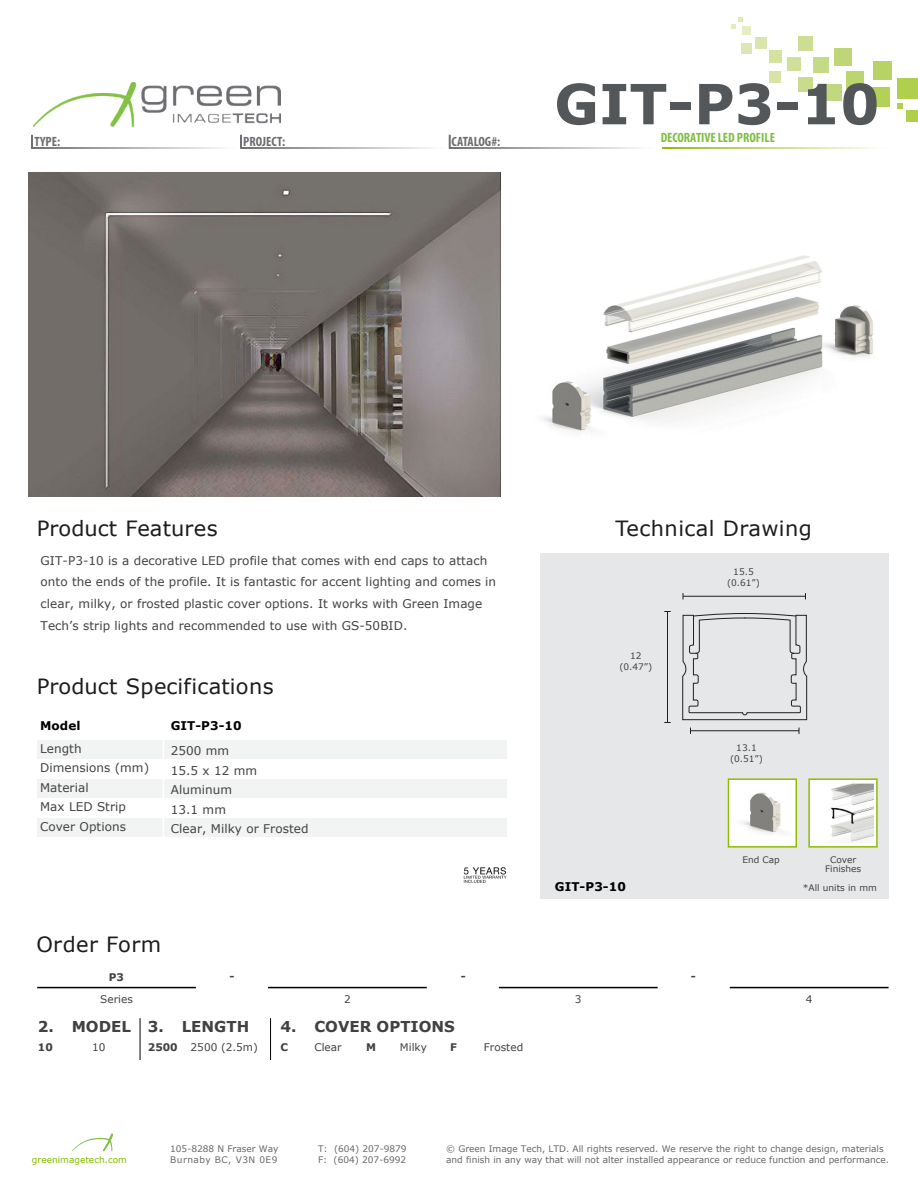
<style>
.page{position:relative;width:918px;height:1188px;background:#fff}
.page>*{position:absolute;margin:0;border:0;box-sizing:border-box;transform-origin:0 0}
.t1{font:700 55.5px "Verdana";color:#545759}
.t2{font:21px "Verdana";letter-spacing:.02em;color:#1c1c1c}
.t3{font:21px "Verdana";color:#1c1c1c}
.t4{font:700 15px "Verdana";color:#414141}
.t5{font:700 condensed 13.5px "Myriad Pro";color:#6d6e71}
.t6{font:700 condensed 13.5px "Myriad Pro";letter-spacing:-.01em;color:#80be44}
.t7{font:12px/19.5px "Verdana";letter-spacing:.005em;color:#424241}
.t8{font:700 12px "Verdana";letter-spacing:.005em;color:#000}
.t9{font:10.5px "Verdana";color:#414141}
.t10{font:10.5px "Verdana";color:#424241}
.t11{font:700 10.5px "Verdana";color:#414141}
.t12{font:700 10.5px "Verdana";color:#424241}
.t13{font:9px/10.8px "Verdana";color:#656868}
.t14{font:9px/10.8px "Verdana";color:#424241;text-align:center}
.t15{font:9px "Verdana";color:#82bc00}
.t16{font:9px "Verdana";letter-spacing:.055em;color:#656868}
</style>
<div class="page">
<img style="left:543px;top:255px;width:330px;height:177px">
<div style="left:540px;top:553px;width:349px;height:345px;background:#e6e7e8"></div>
<hr style="left:667px;top:612px;width:1px;height:111px;background:#221f1f">
<hr style="left:690px;top:730px;width:109px;height:1px;background:#221f1f">
<hr style="left:683px;top:596px;width:123px;height:1px;background:#221f1f">
<svg style="left:682px;top:613px;width:125px;height:107px"></svg>
<div style="left:906px;top:110px;width:12px;height:12px;background:#afcf4d"></div>
<svg style="left:897px;top:103px;width:5px;height:5px"></svg>
<div style="left:898px;top:78px;width:20px;height:21px;background:#afcf4d"></div>
<div style="left:870px;top:87px;width:19px;height:19px;background:#b3d057"></div>
<div style="left:873px;top:61px;width:19px;height:19px;background:#b7d365"></div>
<div style="left:846px;top:71px;width:18px;height:18px;background:#bbd56f"></div>
<div style="left:834px;top:49px;width:17px;height:17px;background:#bed677"></div>
<div style="left:826px;top:85px;width:16px;height:16px;background:#c2d87f"></div>
<div style="left:813px;top:57px;width:16px;height:16px;background:#c5da86"></div>
<div style="left:799px;top:77px;width:14px;height:15px;background:#c9dc8d"></div>
<div style="left:799px;top:36px;width:14px;height:14px;background:#cdde94"></div>
<div style="left:787px;top:57px;width:14px;height:14px;background:#d0e09a"></div>
<div style="left:769px;top:51px;width:12px;height:12px;background:#d3e2a0"></div>
<div style="left:769px;top:71px;width:12px;height:12px;background:#d7e3a7"></div>
<div style="left:756px;top:38px;width:11px;height:11px;background:#dae5ad"></div>
<div style="left:741px;top:43px;width:10px;height:11px;background:#dee7b4"></div>
<svg style="left:731px;top:18px;width:11px;height:11px"></svg>
<div style="left:742px;top:27px;width:8px;height:8px;background:#e7edc7"></div>
<div style="left:37px;top:740px;width:470px;height:19px;background:#f2f3f3"></div>
<div style="left:37px;top:779px;width:470px;height:19px;background:#f2f3f3"></div>
<div style="left:37px;top:818px;width:470px;height:19px;background:#f2f3f3"></div>
<hr style="left:163px;top:734px;width:1px;height:109px;background:#fff">
<hr style="left:37px;top:987px;width:159px;height:1px;background:#000">
<hr style="left:268px;top:987px;width:159px;height:1px;background:#000">
<hr style="left:499px;top:987px;width:159px;height:1px;background:#000">
<hr style="left:730px;top:987px;width:159px;height:1px;background:#000">
<svg style="left:72px;top:1133px;width:42px;height:18px"></svg>
<img style="left:33px;top:83px;width:248px;height:44px">
<div style="left:449px;top:134px;width:206px;height:15px;border:2px solid #fff"></div>
<div style="left:240px;top:134px;width:207px;height:15px;border:2px solid #fff"></div>
<div style="left:31px;top:134px;width:207px;height:15px;border:2px solid #fff"></div>
<img style="left:28px;top:172px;width:473px;height:324px">
<hr style="left:140px;top:1018px;width:1px;height:42px;background:#040000">
<hr style="left:270px;top:1018px;width:1px;height:42px;background:#040000">
<img style="left:463px;top:867px;width:44px;height:16px">
<div style="left:808px;top:778px;width:70px;height:70px;background:#fff;border:1px solid #8dbb00"></div>
<img style="left:830px;top:784px;width:43px;height:58px">
<div style="left:728px;top:778px;width:69px;height:70px;background:#fff;border:1px solid #8dbb00"></div>
<img style="left:742px;top:792px;width:41px;height:42px">
<p class="t5" style="left:34px;top:133px;width:27px">TYPE:</p>
<p class="t5" style="left:243px;top:133px;width:44px">PROJECT:</p>
<p class="t5" style="left:452px;top:133px;width:50px">CATALOG#:</p>
<h1 class="t1" style="left:554px;top:65px;width:327px">GIT-P3-10</h1>
<h1 class="t1" style="left:661px;top:65px;width:225px">GP-LF5</h1>
<p class="t6" style="left:661px;top:129px;width:116px">DECORATIVE LED PROFILE</p>
<h2 class="t3" style="left:37px;top:515px;width:183px">Product Features</h2>
<p class="t7" style="left:41px;top:549px;width:457px;line-height:21.8px">GIT-P3-10 is a decorative LED profile that comes with end caps to attach onto the ends of the profile. It is fantastic for accent lighting and comes in clear, milky, or frosted plastic cover options. It works with Green Image Tech’s strip lights and recommended to use with GS-50BID.</p>
<h2 class="t2" style="left:37px;top:673px;width:238px">Product Specifications</h2>
<p class="t8" style="left:40px;top:718px;width:42px">Model</p>
<p class="t8" style="left:171px;top:718px;width:72px">GIT-P3-10</p>
<p class="t7" style="left:40px;top:739px;width:111px">Length<br>Dimensions (mm)<br>Material<br>Max LED Strip<br>Cover Options</p>
<p class="t7" style="left:171px;top:741px;width:139px">2500 mm<br>15.5 x 12 mm<br>Aluminum<br>13.1 mm<br>Clear, Milky or Frosted</p>
<h2 class="t2" style="left:36px;top:931px;width:126px">Order Form</h2>
<h2 class="t2" style="left:616px;top:515px;width:198px">Technical Drawing</h2>
<p class="t14" style="left:619px;top:650px;width:34px">12 (0.47”)</p>
<p class="t14" style="left:727px;top:567px;width:34px">15.5 (0.61”)</p>
<p class="t14" style="left:730px;top:742px;width:34px">13.1 (0.51”)</p>
<p class="t14" style="left:742px;top:854px;width:39px">End Cap</p>
<p class="t14" style="left:825px;top:855px;width:38px;line-height:9px">Cover<br>Finishes</p>
<p class="t8" style="left:555px;top:878px;width:72px">GIT-P3-10</p>
<p class="t14" style="left:803px;top:882px;width:76px">*All units in mm</p>
<p class="t12" style="left:109px;top:970px;width:17px">P3</p>
<p class="t12" style="left:230px;top:969px;width:7px">-</p>
<p class="t12" style="left:461px;top:969px;width:7px">-</p>
<p class="t12" style="left:691px;top:969px;width:7px">-</p>
<p class="t10" style="left:344px;top:993px;width:8px">2</p>
<p class="t10" style="left:575px;top:993px;width:8px">3</p>
<p class="t10" style="left:806px;top:993px;width:8px">4</p>
<p class="t10" style="left:100px;top:993px;width:34px">Series</p>
<p class="t4" style="left:38px;top:1016px;width:95px">2. MODEL</p>
<p class="t4" style="left:148px;top:1016px;width:103px">3. LENGTH</p>
<p class="t4" style="left:281px;top:1016px;width:176px">4. COVER OPTIONS</p>
<p class="t11" style="left:38px;top:1040px;width:16px">10</p>
<p class="t9" style="left:92px;top:1041px;width:15px">10</p>
<p class="t9" style="left:191px;top:1041px;width:69px">2500 (2.5m)</p>
<p class="t11" style="left:148px;top:1040px;width:31px">2500</p>
<p class="t11" style="left:281px;top:1040px;width:9px">C</p>
<p class="t9" style="left:314px;top:1041px;width:29px">Clear</p>
<p class="t11" style="left:366px;top:1040px;width:11px">M</p>
<p class="t9" style="left:400px;top:1041px;width:29px">Milky</p>
<p class="t11" style="left:450px;top:1040px;width:8px">F</p>
<p class="t9" style="left:484px;top:1041px;width:41px">Frosted</p>
<p class="t15" style="left:32px;top:1154px;width:96px">greenimagetech.com</p>
<p class="t16" style="left:170px;top:1154px;width:109px">Burnaby BC, V3N 0E9</p>
<p class="t13" style="left:318px;top:1144px;width:90px">T: (604) 207-9879<br>F: (604) 207-6992</p>
<p class="t13" style="left:446px;top:1144px;width:444px">© Green Image Tech, LTD. All rights reserved. We reserve the right to change design, materials and finish in any way that will not alter installed appearance or reduce function and performance.</p>
<p class="t13" style="left:170px;top:1144px;width:110px">105-8288 N Fraser Way</p>
</div>
